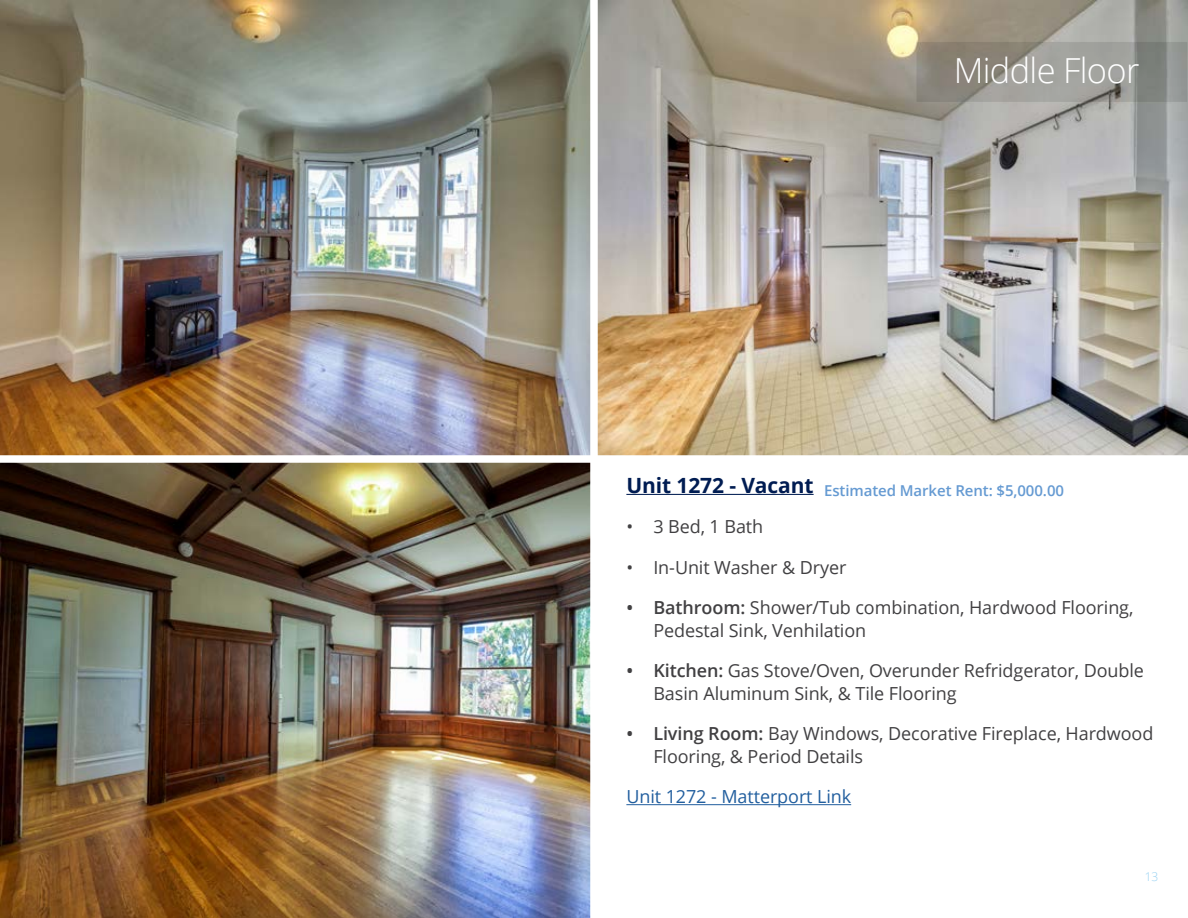
<style>
.page{position:relative;width:1188px;height:918px;background:#fff}
.page>*{position:absolute;margin:0;border:0;box-sizing:border-box;transform-origin:0 0}
.t1{font:300 34.5px "Open Sans";letter-spacing:-.02em;color:#fff}
.t2{font:700 21px "Open Sans";letter-spacing:-.005em;color:#001c52}
.t3{font:18px/22.5px "Open Sans";letter-spacing:-.005em;color:#414042}
.t4{font:18px "Open Sans";letter-spacing:-.005em;color:#215e9e}
.t5{font:600 15px "Open Sans";letter-spacing:-.005em;color:#659ad2}
.t6{font:300 12px "Open Sans";color:#96d1f2}
.s1{font-weight:600}
</style>
<div class="page">
<img style="left:0;top:463px;width:590px;height:455px">
<img style="left:598px;top:0;width:590px;height:455px">
<img style="left:0;top:0;width:590px;height:455px">
<svg style="left:918px;top:43px;width:268px;height:58px;background:#93928b"></svg>
<hr style="left:626px;top:494px;width:188px;height:1px;background:#001c52">
<hr style="left:626px;top:804px;width:225px;height:1px;background:#215e9e">
<h1 class="t1" style="left:954px;top:47px;width:187px">Middle Floor</h1>
<p class="t2" style="left:626px;top:470px;width:189px">Unit 1272 - Vacant</p>
<p class="t3" style="left:626px;top:515px;width:138px">• 3 Bed, 1 Bath</p>
<p class="t3" style="left:626px;top:556px;width:221px">• In-Unit Washer &amp; Dryer</p>
<p class="t3" style="left:653px;top:596px;width:482px;text-indent:-27px"><span class="s1">• Bathroom:</span> Shower/Tub combination, Hardwood Flooring,<br>Pedestal Sink, Venhilation</p>
<p class="t3" style="left:653px;top:659px;width:492px;text-indent:-27px"><span class="s1">• Kitchen:</span> Gas Stove/Oven, Overunder Refridgerator, Double<br>Basin Aluminum Sink, &amp; Tile Flooring</p>
<p class="t3" style="left:653px;top:722px;width:502px;text-indent:-27px"><span class="s1">• Living Room:</span> Bay Windows, Decorative Fireplace, Hardwood<br>Flooring, &amp; Period Details</p>
<p class="t4" style="left:626px;top:784px;width:226px">Unit 1272 - Matterport Link</p>
<p class="t5" style="left:824px;top:480px;width:242px">Estimated Market Rent: $5,000.00</p>
<p class="t6" style="left:1145px;top:868px;width:15px">13</p>
</div>
